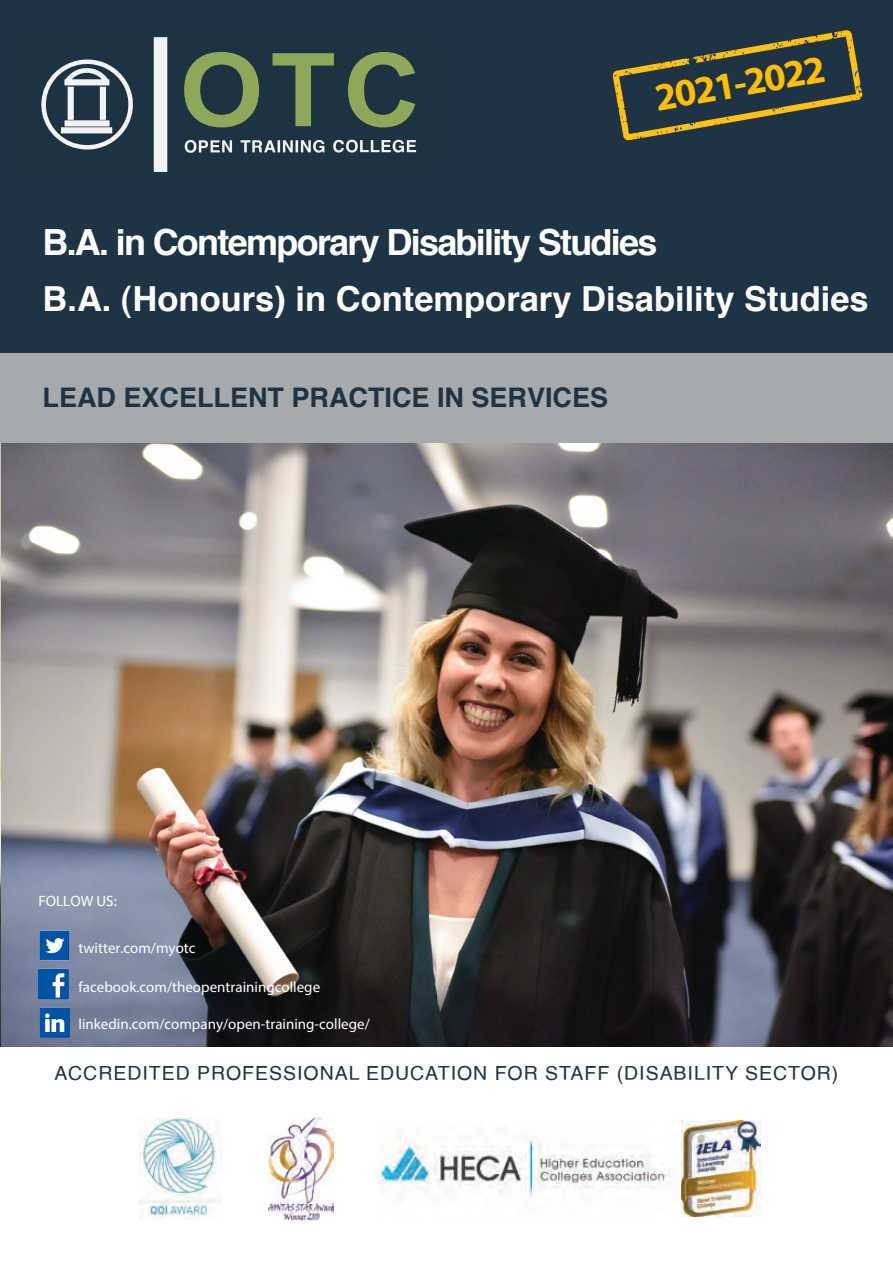
<style>
.page{position:relative;width:893px;height:1263px;background:#fff}
.page>*{position:absolute;margin:0;border:0;box-sizing:border-box;transform-origin:0 0}
.t1{font:700 102px "Arial";color:#8ea759;scale:1.06 1}
.t2{font:700 39px "Myriad Pro";color:#ffbf00}
.t3{font:700 36px "Helvetica";letter-spacing:-.045em;color:#fff}
.t4{font:700 34.5px "Helvetica";color:#fff}
.t5{font:700 27px "Helvetica";color:#1e3343}
.t6{font:19.5px "Helvetica";letter-spacing:.05em;color:#1e3343}
.t7{font:15px "Myriad Pro";color:#fff}
</style>
<div class="page">
<div style="left:0;top:0;width:893px;height:352px;background:#1e3343"></div>
<img style="left:378px;top:1124px;width:304px;height:89px">
<img style="left:269px;top:1118px;width:64px;height:103px">
<img style="left:140px;top:1117px;width:82px;height:102px">
<img style="left:682px;top:1120px;width:78px;height:96px">
<img style="left:1px;top:443px;width:892px;height:603px">
<div style="left:0;top:353px;width:893px;height:90px;background:#a7aaac"></div>
<svg style="left:612px;top:30px;width:250px;height:111px"></svg>
<svg style="left:41px;top:37px;width:376px;height:135px"></svg>
<img style="left:39px;top:965px;width:31px;height:36px">
<img style="left:38px;top:929px;width:32px;height:32px">
<img style="left:37px;top:1006px;width:33px;height:32px">
<h1 class="t1" style="left:179px;top:22px;width:229px">OTC</h1>
<h2 class="t2" style="left:651px;top:73px;width:174px;rotate:-10deg">2021-2022</h2>
<h3 class="t3" style="left:43px;top:220px;width:616px">B.A. in Contemporary Disability Studies</h3>
<h3 class="t4" style="left:43px;top:277px;width:828px">B.A. (Honours) in Contemporary Disability Studies</h3>
<h3 class="t5" style="left:43px;top:381px;width:567px">LEAD EXCELLENT PRACTICE IN SERVICES</h3>
<p class="t7" style="left:39px;top:891px;width:80px">FOLLOW US:</p>
<p class="t7" style="left:79px;top:938px;width:119px">twitter.com/myotc</p>
<p class="t7" style="left:79px;top:978px;width:243px">facebook.com/theopentrainingcollege</p>
<p class="t7" style="left:79px;top:1014px;width:293px">linkedin.com/company/open-training-college/</p>
<h3 class="t6" style="left:54px;top:1058px;width:785px">ACCREDITED PROFESSIONAL EDUCATION FOR STAFF (DISABILITY SECTOR)</h3>
</div>
